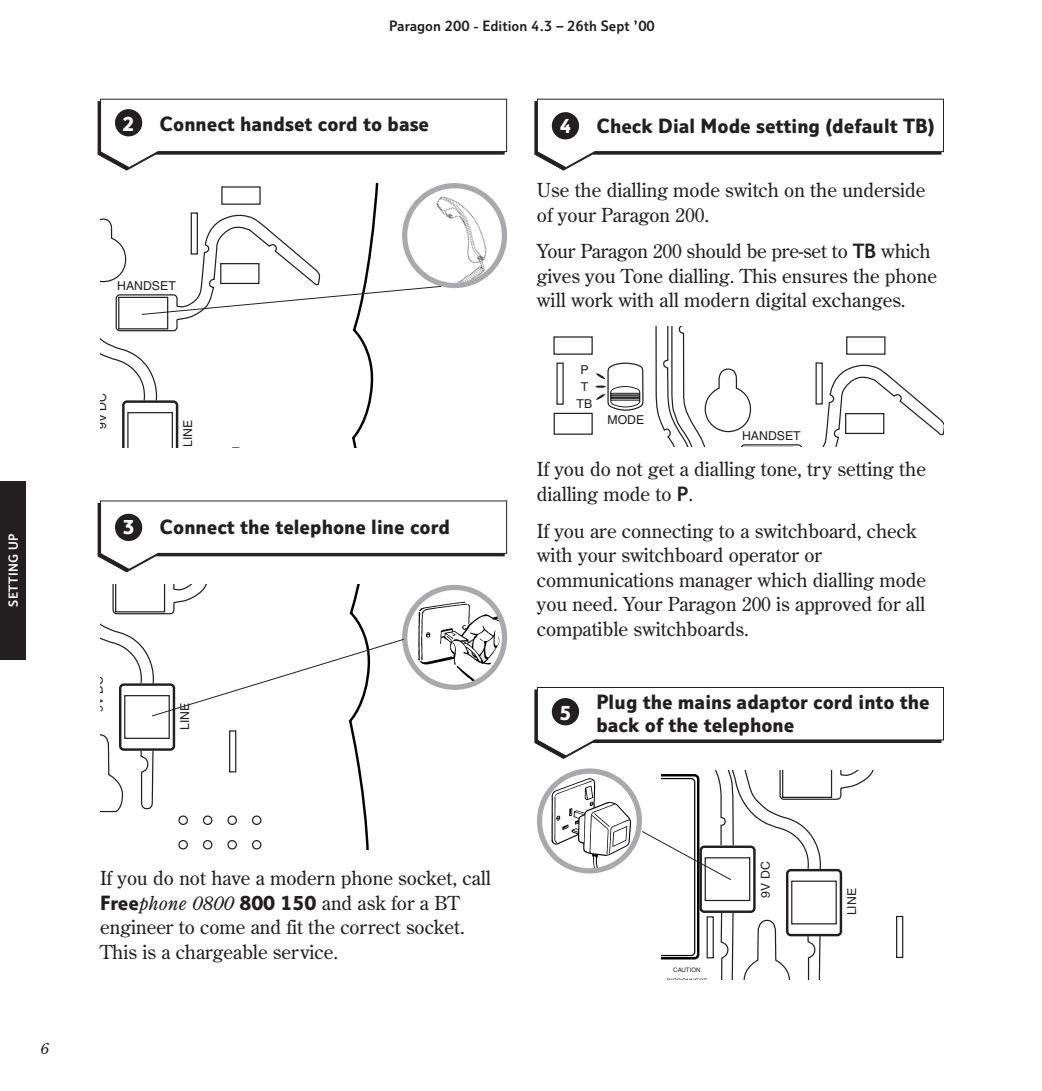
<style>
.page{position:relative;width:1042px;height:1091px;background:#fff}
.page>*{position:absolute;margin:0;border:0;box-sizing:border-box;transform-origin:0 0}
.t1{font:19.25px/24.5px "Century Old Style";color:#231f20}
.t2{font:800 19.25px/22.8px "BT Sans";color:#231f20}
.t3{font:800 19.25px "BT Sans";color:#fff}
.t4{font:italic 15.75px "Century Old Style";color:#231f20}
.t5{font:700 14px "BT Sans";color:#231f20}
.t6{font:12.25px/17.2px "Helvetica";color:#231f20;text-align:center}
.t7{font:700 12.25px "BT Sans";letter-spacing:.03em;color:#fff}
.t8{font:6.12px/10.8px "Helvetica";color:#231f20;text-align:center}
.s1{font-family:"BT Sans";font-weight:700}
.s2{font-family:"BT Sans";font-weight:800}
.s3{font-style:italic}
</style>
<div class="page">
<div style="left:0;top:481px;width:26px;height:178px;background:#231f20"></div>
<svg style="left:534px;top:99px;width:409px;height:72px"></svg>
<div style="left:551px;top:112px;width:28px;height:27px;background:#231f20;border-radius:50%"></div>
<svg style="left:98px;top:500px;width:409px;height:72px"></svg>
<div style="left:115px;top:513px;width:27px;height:28px;background:#231f20;border-radius:50%"></div>
<svg style="left:100px;top:584px;width:407px;height:265px"></svg>
<svg style="left:553px;top:326px;width:390px;height:120px"></svg>
<svg style="left:352px;top:315px;width:22px;height:132px"></svg>
<svg style="left:100px;top:315px;width:96px;height:132px"></svg>
<svg style="left:98px;top:99px;width:409px;height:72px"></svg>
<div style="left:115px;top:109px;width:27px;height:27px;background:#231f20;border-radius:50%"></div>
<svg style="left:100px;top:183px;width:407px;height:132px"></svg>
<svg style="left:534px;top:687px;width:409px;height:71px"></svg>
<div style="left:551px;top:698px;width:28px;height:27px;background:#231f20;border-radius:50%"></div>
<svg style="left:537px;top:768px;width:366px;height:211px"></svg>
<p class="t7" style="left:9px;top:606px;width:74px;rotate:-90deg">SETTING UP</p>
<p class="t5" style="left:389px;top:20px;width:267px">Paragon 200 - Edition 4.3 – 26th Sept ’00</p>
<p class="t3" style="left:123px;top:116px;width:13px">2</p>
<p class="t2" style="left:160px;top:114px;width:271px">Connect handset cord to base</p>
<p class="t6" style="left:117px;top:278px;width:60px">HANDSET</p>
<p class="t6" style="left:94px;top:429px;width:38px;rotate:-90deg">9V DC</p>
<p class="t6" style="left:180px;top:447px;width:29px;rotate:-90deg">LINE</p>
<p class="t3" style="left:123px;top:520px;width:14px">3</p>
<p class="t2" style="left:160px;top:517px;width:292px">Connect the telephone line cord</p>
<p class="t6" style="left:91px;top:712px;width:38px;rotate:-90deg">9V DC</p>
<p class="t6" style="left:177px;top:729px;width:29px;rotate:-90deg">LINE</p>
<p class="t3" style="left:559px;top:119px;width:13px">4</p>
<p class="t2" style="left:596px;top:117px;width:340px">Check Dial Mode setting (default TB)</p>
<p class="t1" style="left:537px;top:179px;width:390px">Use the dialling mode switch on the underside of your Paragon 200.</p>
<p class="t1" style="left:537px;top:240px;width:401px">Your Paragon 200 should be pre-set to <span class="s1">TB</span> which gives you Tone dialling. This ensures the phone will work with all modern digital exchanges.</p>
<p class="t6" style="left:576px;top:362px;width:17px">P<br>T<br>TB</p>
<p class="t6" style="left:607px;top:412px;width:38px">MODE</p>
<p class="t6" style="left:742px;top:428px;width:60px">HANDSET</p>
<p class="t1" style="left:537px;top:458px;width:390px">If you do not get a dialling tone, try setting the dialling mode to <span class="s1">P</span>.</p>
<p class="t1" style="left:537px;top:519px;width:390px">If you are connecting to a switchboard, check with your switchboard operator or communications manager which dialling mode you need. Your Paragon 200 is approved for all compatible switchboards.</p>
<p class="t3" style="left:559px;top:705px;width:14px">5</p>
<p class="t2" style="left:596px;top:692px;width:335px">Plug the mains adaptor cord into the back of the telephone</p>
<p class="t4" style="left:40px;top:1042px;width:10px">6</p>
<p class="t1" style="left:100px;top:867px;width:392px">If you do not have a modern phone socket, call <span class="s2">Free</span><span class="s3">phone 0800</span> <span class="s2">800 150</span> and ask for a BT engineer to come and fit the correct socket.<br>This is a chargeable service.</p>
<p class="t8" style="left:666px;top:964px;width:42px">CAUTION<br>DISCONNECT</p>
<p class="t6" style="left:758px;top:897px;width:38px;rotate:-90deg">9V DC</p>
<p class="t6" style="left:844px;top:915px;width:29px;rotate:-90deg">LINE</p>
</div>
